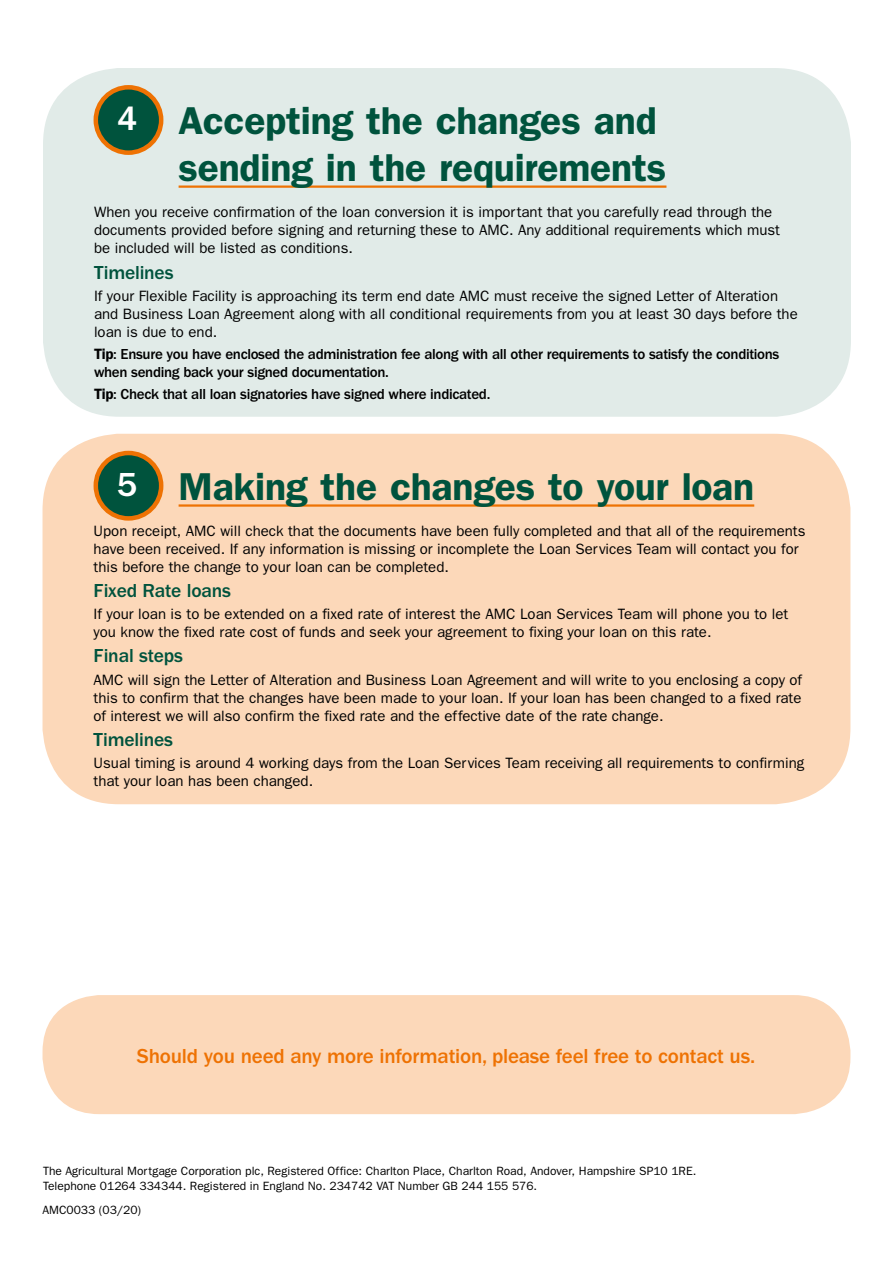
<style>
.page{position:relative;width:893px;height:1263px;background:#fff}
.page>*{position:absolute;margin:0;border:0;box-sizing:border-box;transform-origin:0 0}
.t1{font:600 39px/46.8px "Franklin Gothic";letter-spacing:-.005em;color:#00533d;text-align:right}
.t2{font:500 21px "Franklin Gothic";letter-spacing:-.01em;color:#ee7203}
.t3{font:500 19.5px "Franklin Gothic";letter-spacing:-.01em;color:#00533d}
.t4{font:15px/18px "Franklin Gothic";color:#000}
.t5{font:500 15px/18px "Franklin Gothic";letter-spacing:-.02em;color:#000}
.t6{font:12px/15px "Franklin Gothic";color:#000}
.s1{font-weight:500;font-size:34.5px;color:#fff}
.s2{font-weight:600}
</style>
<div class="page">
<div style="left:43px;top:995px;width:807px;height:119px;background:#fcd8b9;border-radius:57px"></div>
<div style="left:43px;top:68px;width:808px;height:349px;background:#e1ebe8;border-radius:77px"></div>
<div style="left:96px;top:87px;width:65px;height:66px;background:#00533d;border-radius:50%"></div>
<div style="left:94px;top:85px;width:69px;height:70px;border:4px solid #ee7203;border-radius:50%"></div>
<hr style="left:179px;top:185px;width:487px;height:3px;background:#ee7203">
<div style="left:43px;top:434px;width:807px;height:370px;background:#fcd8b9;border-radius:77px"></div>
<div style="left:96px;top:453px;width:65px;height:65px;background:#00533d;border-radius:50%"></div>
<div style="left:94px;top:451px;width:69px;height:70px;border:4px solid #ee7203;border-radius:50%"></div>
<hr style="left:179px;top:504px;width:575px;height:3px;background:#ee7203">
<h1 class="t1" style="left:117px;top:97px;width:551px"><span class="s1">4</span> Accepting the changes and sending in the requirements</h1>
<p class="t4" style="left:94px;top:203px;width:687px">When you receive confirmation of the loan conversion it is important that you carefully read through the documents provided before signing and returning these to AMC. Any additional requirements which must be included will be listed as conditions.</p>
<h3 class="t3" style="left:94px;top:261px;width:81px">Timelines</h3>
<p class="t4" style="left:94px;top:286px;width:705px">If your Flexible Facility is approaching its term end date AMC must receive the signed Letter of Alteration and Business Loan Agreement along with all conditional requirements from you at least 30 days before the loan is due to end.</p>
<p class="t5" style="left:94px;top:345px;width:687px"><span class="s2">Tip</span>: Ensure you have enclosed the administration fee along with all other requirements to satisfy the conditions when sending back your signed documentation.</p>
<p class="t5" style="left:94px;top:385px;width:398px"><span class="s2">Tip</span>: Check that all loan signatories have signed where indicated.</p>
<h1 class="t1" style="left:117px;top:462px;width:639px"><span class="s1">5</span> Making the changes to your loan</h1>
<p class="t4" style="left:94px;top:521px;width:713px">Upon receipt, AMC will check that the documents have been fully completed and that all of the requirements have been received. If any information is missing or incomplete the Loan Services Team will contact you for this before the change to your loan can be completed.</p>
<h3 class="t3" style="left:94px;top:580px;width:139px">Fixed Rate loans</h3>
<p class="t4" style="left:94px;top:605px;width:696px">If your loan is to be extended on a fixed rate of interest the AMC Loan Services Team will phone you to let you know the fixed rate cost of funds and seek your agreement to fixing your loan on this rate.</p>
<h3 class="t3" style="left:94px;top:645px;width:91px">Final steps</h3>
<p class="t4" style="left:94px;top:670px;width:710px;text-align:justify">AMC will sign the Letter of Alteration and Business Loan Agreement and will write to you enclosing a copy of this to confirm that the changes have been made to your loan. If your loan has been changed to a fixed rate of interest we will also confirm the fixed rate and the effective date of the rate change.</p>
<h3 class="t3" style="left:94px;top:729px;width:81px">Timelines</h3>
<p class="t4" style="left:94px;top:754px;width:712px">Usual timing is around 4 working days from the Loan Services Team receiving all requirements to confirming that your loan has been changed.</p>
<h2 class="t2" style="left:137px;top:1044px;width:620px">Should you need any more information, please feel free to contact us.</h2>
<p class="t6" style="left:43px;top:1163px;width:655px">The Agricultural Mortgage Corporation plc, Registered Office: Charlton Place, Charlton Road, Andover, Hampshire SP10 1RE.<br>Telephone 01264 334344. Registered in England No. 234742 VAT Number GB 244 155 576.</p>
<p class="t6" style="left:43px;top:1202px;width:100px">AMC0033 (03/20)</p>
</div>
